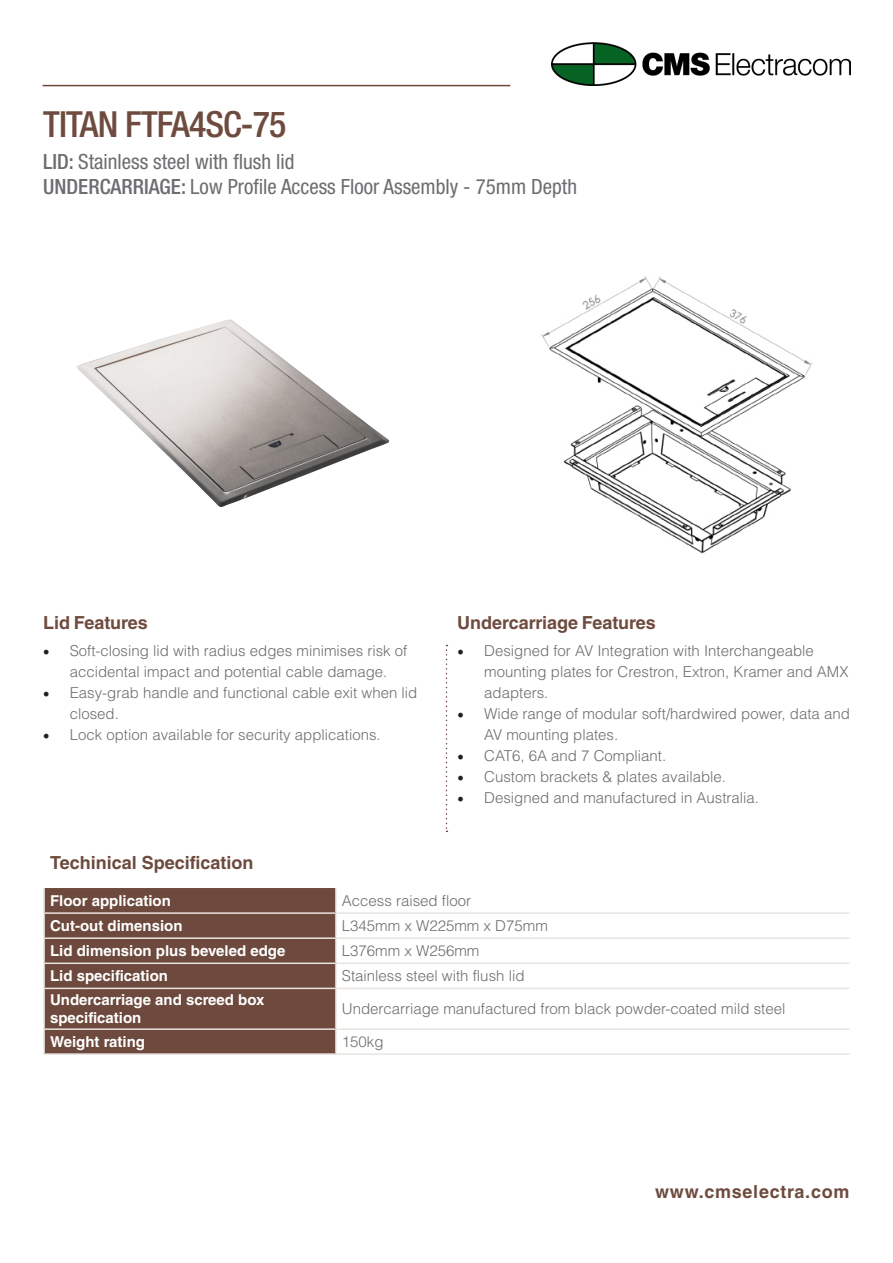
<style>
.page{position:relative;width:893px;height:1263px;background:#fff}
.page>*{position:absolute;margin:0;border:0;box-sizing:border-box;transform-origin:0 0}
.t1{font:500 condensed 36px "Helvetica Neue LT Std";letter-spacing:-.025em;color:#6e4b3e}
.t2{font:condensed 21px "Helvetica Neue LT Std";color:#6c6d70}
.t3{font:700 18px "Helvetica LT Std";color:#6e4b3e}
.t4{font:700 18px "Helvetica LT Std";color:#6d4a3d}
.t5{font:700 18px "Helvetica LT Std";letter-spacing:.04em;color:#6e4b3e}
.t6{font:300 15px/21px "Helvetica LT Std";color:#6c6d70}
.t7{font:700 15px/18px "Helvetica LT Std";color:#fff}
.s1{font-weight:500}
.s2{font-family:"Minion Pro";font-weight:400;font-size:18px;color:#231f20}
</style>
<div class="page">
<img style="left:552px;top:42px;width:298px;height:43px">
<hr style="left:43px;top:85px;width:467px;height:1px;background:#6e4b3e">
<svg style="left:446px;top:645px;width:1px;height:187px"></svg>
<img style="left:76px;top:319px;width:314px;height:188px">
<img style="left:541px;top:276px;width:272px;height:278px">
<div style="left:45px;top:888px;width:290px;height:165px;background:#6d4a3d"></div>
<hr style="left:43px;top:888px;width:2px;height:24px;background:#e9e4e0">
<hr style="left:335px;top:888px;width:2px;height:24px;background:#e9e4e0">
<hr style="left:43px;top:912px;width:293px;height:2px;background:#e9e4e0">
<hr style="left:43px;top:914px;width:2px;height:23px;background:#e9e4e0">
<hr style="left:336px;top:912px;width:514px;height:2px;background:#e9e4e0">
<hr style="left:335px;top:914px;width:2px;height:23px;background:#e9e4e0">
<hr style="left:43px;top:937px;width:293px;height:2px;background:#e9e4e0">
<hr style="left:43px;top:939px;width:2px;height:23px;background:#e9e4e0">
<hr style="left:336px;top:937px;width:514px;height:2px;background:#e9e4e0">
<hr style="left:335px;top:939px;width:2px;height:23px;background:#e9e4e0">
<hr style="left:43px;top:962px;width:293px;height:2px;background:#e9e4e0">
<hr style="left:43px;top:964px;width:2px;height:24px;background:#e9e4e0">
<hr style="left:336px;top:962px;width:514px;height:2px;background:#e9e4e0">
<hr style="left:335px;top:964px;width:2px;height:24px;background:#e9e4e0">
<hr style="left:43px;top:988px;width:293px;height:1px;background:#e9e4e0">
<hr style="left:43px;top:989px;width:2px;height:39px;background:#e9e4e0">
<hr style="left:336px;top:988px;width:514px;height:1px;background:#e9e4e0">
<hr style="left:335px;top:989px;width:2px;height:39px;background:#e9e4e0">
<hr style="left:43px;top:1028px;width:293px;height:2px;background:#e9e4e0">
<hr style="left:43px;top:1030px;width:2px;height:23px;background:#e9e4e0">
<hr style="left:336px;top:1028px;width:514px;height:2px;background:#e9e4e0">
<hr style="left:335px;top:1030px;width:2px;height:23px;background:#e9e4e0">
<hr style="left:43px;top:1053px;width:293px;height:2px;background:#e9e4e0">
<hr style="left:336px;top:1053px;width:514px;height:2px;background:#e9e4e0">
<p class="t1" style="left:43px;top:103px;width:245px">TITAN FTFA4SC-75</p>
<p class="t2" style="left:43px;top:150px;width:253px"><span class="s1">LID:</span> Stainless steel with flush lid</p>
<p class="t2" style="left:43px;top:175px;width:535px"><span class="s1">UNDERCARRIAGE:</span> Low Profile Access Floor Assembly - 75mm Depth</p>
<p class="t3" style="left:43px;top:612px;width:106px">Lid Features</p>
<p class="t3" style="left:457px;top:612px;width:200px">Undercarriage Features</p>
<p class="t6" style="left:43px;top:640px;width:366px;text-align:center"><span class="s2">•</span> Soft-closing lid with radius edges minimises risk of accidental impact and potential cable damage.</p>
<p class="t6" style="left:70px;top:682px;width:349px;text-indent:-27px"><span class="s2">•</span> Easy-grab handle and functional cable exit when lid closed.</p>
<p class="t6" style="left:43px;top:724px;width:339px"><span class="s2">•</span> Lock option available for security applications.</p>
<p class="t6" style="left:484px;top:640px;width:366px;text-indent:-27px"><span class="s2">•</span> Designed for AV Integration with Interchangeable mounting plates for Crestron, Extron, Kramer and AMX adapters.</p>
<p class="t6" style="left:484px;top:703px;width:367px;text-indent:-27px"><span class="s2">•</span> Wide range of modular soft/hardwired power, data and<br>AV mounting plates.</p>
<p class="t6" style="left:457px;top:745px;width:211px"><span class="s2">•</span> CAT6, 6A and 7 Compliant.</p>
<p class="t6" style="left:457px;top:766px;width:270px"><span class="s2">•</span> Custom brackets &amp; plates available.</p>
<p class="t6" style="left:457px;top:787px;width:303px"><span class="s2">•</span> Designed and manufactured in Australia.</p>
<p class="t4" style="left:50px;top:852px;width:205px">Techinical Specification</p>
<p class="t7" style="left:50px;top:891px;width:122px">Floor application</p>
<p class="t6" style="left:342px;top:890px;width:131px">Access raised floor</p>
<p class="t7" style="left:50px;top:916px;width:134px">Cut-out dimension</p>
<p class="t6" style="left:342px;top:915px;width:207px">L345mm x W225mm x D75mm</p>
<p class="t7" style="left:50px;top:942px;width:237px">Lid dimension plus beveled edge</p>
<p class="t6" style="left:342px;top:940px;width:139px">L376mm x W256mm</p>
<p class="t7" style="left:50px;top:967px;width:119px">Lid specification</p>
<p class="t6" style="left:342px;top:965px;width:184px">Stainless steel with flush lid</p>
<p class="t7" style="left:50px;top:991px;width:216px">Undercarriage and screed box specification</p>
<p class="t6" style="left:342px;top:998px;width:445px">Undercarriage manufactured from black powder-coated mild steel</p>
<p class="t7" style="left:50px;top:1032px;width:97px">Weight rating</p>
<p class="t6" style="left:342px;top:1031px;width:43px">150kg</p>
<p class="t5" style="left:655px;top:1181px;width:196px">www.cmselectra.com</p>
</div>
